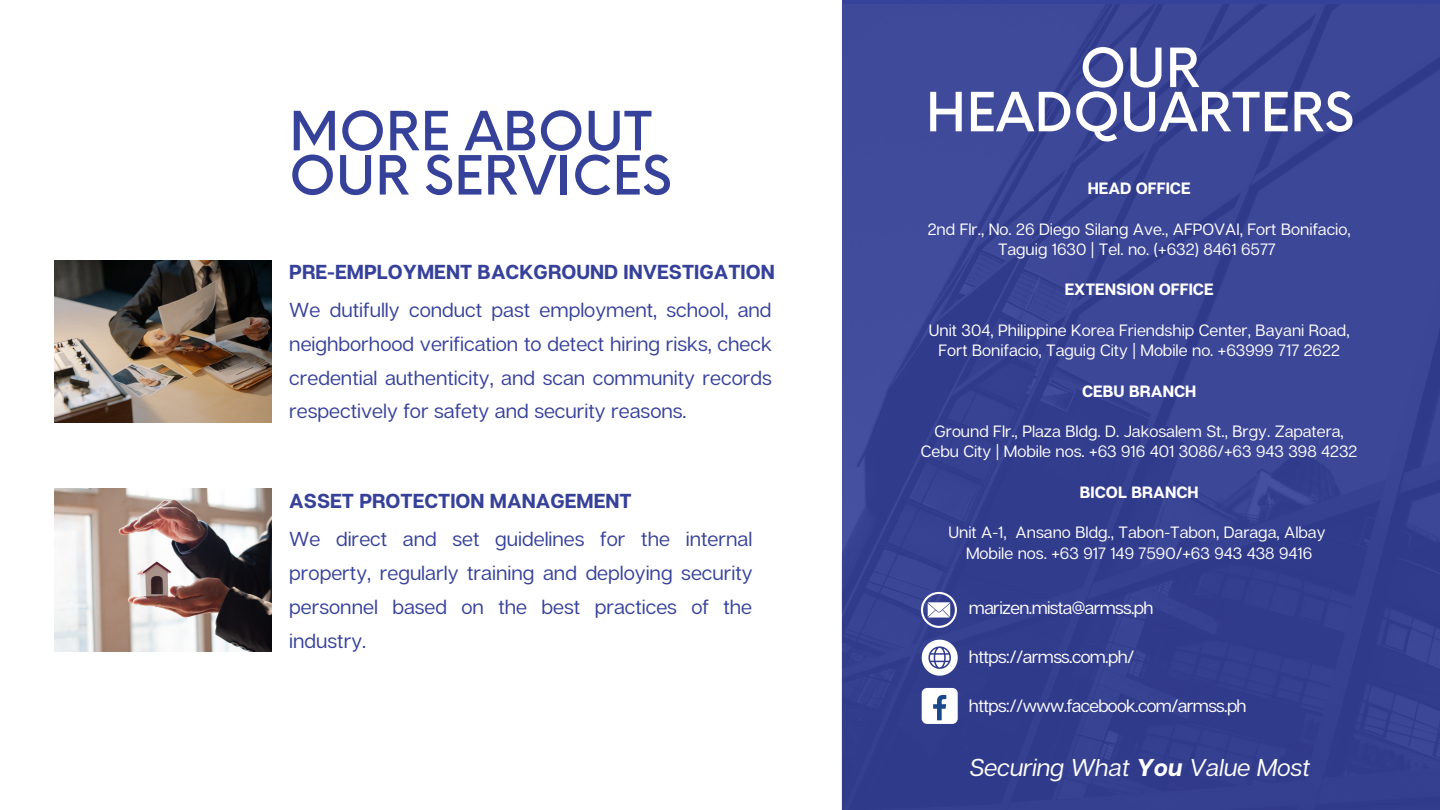
<style>
.page{position:relative;width:1440px;height:810px;background:#fff}
.page>*{position:absolute;margin:0;border:0;box-sizing:border-box;transform-origin:0 0}
.t1{font:500 52.7px/44.2px "Neue Einstellung";color:#36419a}
.t2{font:500 52.7px/44.2px "Neue Einstellung";color:#fff;text-align:center}
.t3{font:italic 24.3px "Articulat CF";color:#fff}
.t4{font:20.2px/33.8px "Articulat CF";color:#36419a;text-align:justify}
.t5{font:700 20.2px "Articulat CF";color:#36419a}
.t6{font:17.8px "Articulat CF";letter-spacing:-.035em;color:#fff}
.t7{font:16.4px/20.2px "Articulat CF";color:#fff;text-align:center}
.t8{font:700 16.4px "Articulat CF";color:#fff}
.s1{font-weight:700}
</style>
<div class="page">
<img style="left:54px;top:260px;width:218px;height:163px">
<img style="left:54px;top:489px;width:218px;height:163px">
<img style="left:842px;top:4px;width:598px;height:806px">
<div style="left:922px;top:688px;width:36px;height:36px;background:#fff;border-radius:5px"></div>
<svg style="left:933px;top:695px;width:13px;height:25px"></svg>
<svg style="left:922px;top:640px;width:36px;height:36px"></svg>
<svg style="left:921px;top:592px;width:36px;height:36px"></svg>
<h1 class="t1" style="left:289px;top:104px;width:384px">MORE ABOUT<br>OUR SERVICES</h1>
<p class="t5" style="left:289px;top:260px;width:487px">PRE-EMPLOYMENT BACKGROUND INVESTIGATION</p>
<p class="t4" style="left:289px;top:293px;width:484px">We dutifully conduct past employment, school, and neighborhood verification to detect hiring risks, check credential authenticity, and scan community records respectively for safety and security reasons.</p>
<p class="t5" style="left:289px;top:489px;width:344px">ASSET PROTECTION MANAGEMENT</p>
<p class="t4" style="left:289px;top:522px;width:465px">We direct and set guidelines for the internal property, regularly training and deploying security personnel based on the best practices of the industry.</p>
<h1 class="t2" style="left:926px;top:41px;width:430px">OUR<br>HEADQUARTERS</h1>
<p class="t8" style="left:1088px;top:178px;width:104px">HEAD OFFICE</p>
<p class="t7" style="left:928px;top:218px;width:424px">2nd Flr., No. 26 Diego Silang Ave., AFPOVAI, Fort Bonifacio,<br>Taguig 1630 | Tel. no. (+632) 8461 6577</p>
<p class="t8" style="left:1065px;top:279px;width:150px">EXTENSION OFFICE</p>
<p class="t7" style="left:929px;top:320px;width:422px">Unit 304, Philippine Korea Friendship Center, Bayani Road,<br>Fort Bonifacio, Taguig City | Mobile no. +63999 717 2622</p>
<p class="t8" style="left:1082px;top:381px;width:116px">CEBU BRANCH</p>
<p class="t7" style="left:921px;top:421px;width:438px">Ground Flr., Plaza Bldg. D. Jakosalem St., Brgy. Zapatera,<br>Cebu City | Mobile nos. +63 916 401 3086/+63 943 398 4232</p>
<p class="t8" style="left:1080px;top:482px;width:120px">BICOL BRANCH</p>
<p class="t7" style="left:948px;top:522px;width:379px">Unit A-1, Ansano Bldg., Tabon-Tabon, Daraga, Albay<br>Mobile nos. +63 917 149 7590/+63 943 438 9416</p>
<p class="t6" style="left:969px;top:597px;width:186px">marizen.mista@armss.ph</p>
<p class="t6" style="left:969px;top:646px;width:167px">https://armss.com.ph/</p>
<p class="t6" style="left:969px;top:694px;width:279px">https://www.facebook.com/armss.ph</p>
<h2 class="t3" style="left:970px;top:752px;width:342px">Securing What <span class="s1">You</span> Value Most</h2>
</div>
